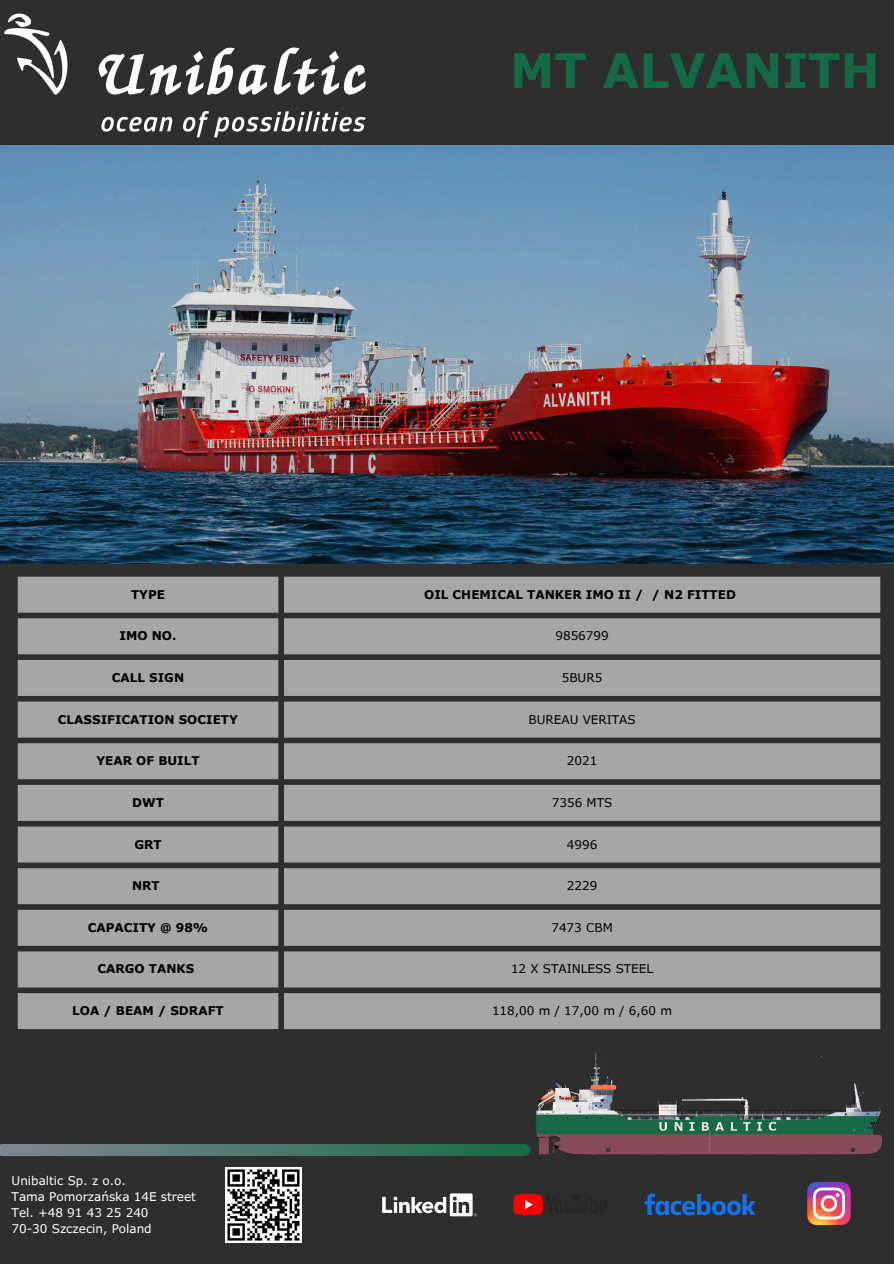
<style>
.page{position:relative;width:894px;height:1264px;background:#fff}
.page>*{position:absolute;margin:0;border:0;box-sizing:border-box;transform-origin:0 0}
.t1{font:700 47.25px "Verdana Pro";color:#156a46}
.t2{font:700 12px "Verdana Pro";color:#000}
.t3{font:12px "Verdana Pro";color:#000}
.t4{font:12px "Verdana Pro";color:#fefefe}
</style>
<div class="page">
<div style="left:0;top:0;width:893px;height:1263px;background:#2e2e2e"></div>
<img style="left:4px;top:13px;width:362px;height:125px">
<img style="left:0;top:145px;width:893px;height:418px">
<img style="left:499px;top:1004px;width:384px;height:151px">
<svg style="left:0;top:1143px;width:530px;height:13px;background:#4a7266"></svg>
<img style="left:225px;top:1167px;width:76px;height:75px">
<svg style="left:18px;top:576px;width:862px;height:453px;background:#969696"></svg>
<img style="left:382px;top:1193px;width:95px;height:24px">
<img style="left:513px;top:1194px;width:30px;height:21px">
<img style="left:644px;top:1193px;width:112px;height:23px">
<img style="left:807px;top:1181px;width:44px;height:45px">
<p class="t1" style="left:509px;top:41px;width:371px">MT ALVANITH</p>
<p class="t2" style="left:131px;top:586px;width:35px">TYPE</p>
<p class="t2" style="left:424px;top:586px;width:313px">OIL CHEMICAL TANKER IMO II / / N2 FITTED</p>
<p class="t2" style="left:119px;top:628px;width:58px">IMO NO.</p>
<p class="t3" style="left:555px;top:628px;width:55px">9856799</p>
<p class="t2" style="left:112px;top:670px;width:74px">CALL SIGN</p>
<p class="t3" style="left:561px;top:670px;width:42px">5BUR5</p>
<p class="t2" style="left:58px;top:711px;width:181px">CLASSIFICATION SOCIETY</p>
<p class="t3" style="left:528px;top:711px;width:109px">BUREAU VERITAS</p>
<p class="t2" style="left:96px;top:753px;width:105px">YEAR OF BUILT</p>
<p class="t3" style="left:566px;top:753px;width:32px">2021</p>
<p class="t2" style="left:132px;top:794px;width:33px">DWT</p>
<p class="t3" style="left:551px;top:794px;width:62px">7356 MTS</p>
<p class="t2" style="left:134px;top:836px;width:29px">GRT</p>
<p class="t3" style="left:566px;top:836px;width:32px">4996</p>
<p class="t2" style="left:132px;top:878px;width:29px">NRT</p>
<p class="t3" style="left:566px;top:878px;width:32px">2229</p>
<p class="t2" style="left:88px;top:919px;width:122px">CAPACITY @ 98%</p>
<p class="t3" style="left:551px;top:919px;width:63px">7473 CBM</p>
<p class="t2" style="left:97px;top:961px;width:98px">CARGO TANKS</p>
<p class="t3" style="left:511px;top:961px;width:143px">12 X STAINLESS STEEL</p>
<p class="t2" style="left:72px;top:1003px;width:153px">LOA / BEAM / SDRAFT</p>
<p class="t3" style="left:492px;top:1003px;width:181px">118,00 m / 17,00 m / 6,60 m</p>
<p class="t4" style="left:12px;top:1172px;width:116px">Unibaltic Sp. z o.o.</p>
<h1 class="t4" style="left:12px;top:1188px;width:186px">Tama Pomorzańska 14E street</h1>
<p class="t4" style="left:12px;top:1204px;width:138px">Tel. +48 91 43 25 240</p>
<p class="t4" style="left:12px;top:1220px;width:142px">70-30 Szczecin, Poland</p>
</div>
